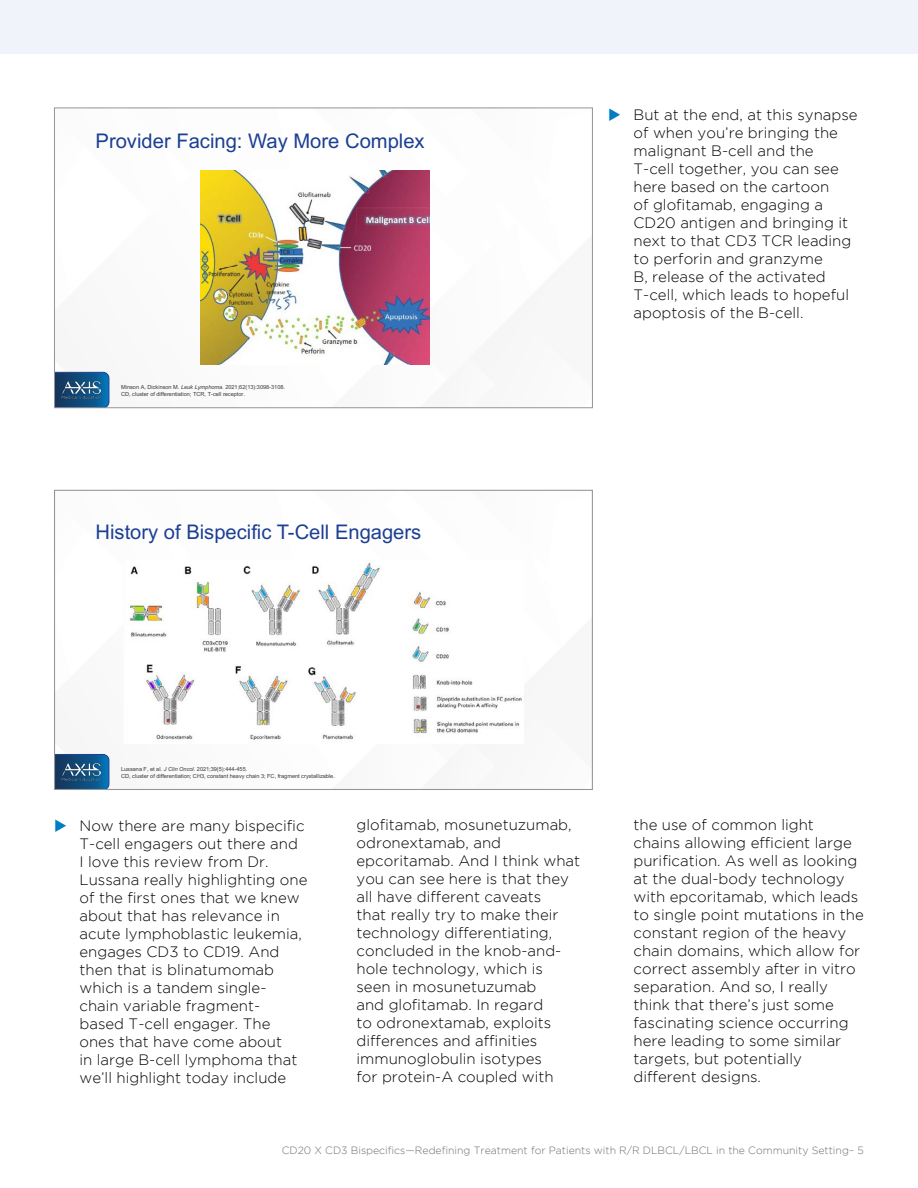
<style>
.page{position:relative;width:918px;height:1188px;background:#fff}
.page>*{position:absolute;margin:0;border:0;box-sizing:border-box;transform-origin:0 0}
.t1{font:20.25px "Arial";color:#1c3f93}
.t2{font:20.1px "Arial";color:#1c3f93}
.t3{font:300 15px/18px "Gotham";color:#000}
.t4{font:300 10.5px "Gotham";color:#6d6e71}
.t5{font:5.55px/6.8px "Arial";letter-spacing:-.005em;color:#3a3a3a}
.s1{font-style:italic}
.s2{color:#007dc3}
</style>
<div class="page">
<div style="left:0;top:0;width:918px;height:54px;background:#f0f3fa"></div>
<svg style="left:56px;top:754px;width:53px;height:34px"></svg>
<img style="left:61px;top:757px;width:40px;height:31px">
<img style="left:130px;top:562px;width:392px;height:178px">
<div style="left:54px;top:490px;width:539px;height:300px;border:1px solid #939598"></div>
<svg style="left:56px;top:372px;width:53px;height:34px"></svg>
<img style="left:61px;top:375px;width:40px;height:31px">
<img style="left:200px;top:170px;width:229px;height:195px">
<div style="left:54px;top:107px;width:539px;height:301px;border:1px solid #939598"></div>
<h1 class="t1" style="left:96px;top:127px;width:331px">Provider Facing: Way More Complex</h1>
<p class="t5" style="left:121px;top:384px;width:165px">Minson A, Dickinson M. <span class="s1">Leuk Lymphoma</span>. 2021;62(13):3098-3108.<br>CD, cluster of differentiation; TCR, T-cell receptor.</p>
<h2 class="t2" style="left:96px;top:518px;width:327px">History of Bispecific T-Cell Engagers</h2>
<p class="t3" style="left:634px;top:105px;width:226px;text-indent:-26px"><span class="s2">◆</span> But at the end, at this synapse of when you’re bringing the malignant B-cell and the<br>T-cell together, you can see here based on the cartoon<br>of glofitamab, engaging a<br>CD20 antigen and bringing it next to that CD3 TCR leading to perforin and granzyme<br>B, release of the activated<br>T-cell, which leads to hopeful apoptosis of the B-cell.</p>
<p class="t5" style="left:121px;top:766px;width:215px">Lussana F, et al. <span class="s1">J Clin Oncol.</span> 2021;39(5):444-455.<br>CD, cluster of differentiation; CH3, constant heavy chain 3; FC, fragment crystallizable.</p>
<p class="t3" style="left:80px;top:816px;width:229px;text-indent:-26px"><span class="s2">◆</span> Now there are many bispecific<br>T-cell engagers out there and<br>I love this review from Dr.<br>Lussana really highlighting one of the first ones that we knew about that has relevance in acute lymphoblastic leukemia, engages CD3 to CD19. And then that is blinatumomab which is a tandem single&shy;chain variable fragment&shy;based T-cell engager. The ones that have come about<br>in large B-cell lymphoma that we’ll highlight today include</p>
<p class="t3" style="left:357px;top:816px;width:225px">glofitamab, mosunetuzumab, odronextamab, and epcoritamab. And I think what you can see here is that they all have different caveats<br>that really try to make their technology differentiating, concluded in the knob-and&shy;hole technology, which is seen in mosunetuzumab<br>and glofitamab. In regard<br>to odronextamab, exploits differences and affinities immunoglobulin isotypes<br>for protein-A coupled with</p>
<p class="t3" style="left:634px;top:816px;width:232px">the use of common light chains allowing efficient large purification. As well as looking at the dual-body technology with epcoritamab, which leads to single point mutations in the constant region of the heavy chain domains, which allow for correct assembly after in vitro separation. And so, I really think that there’s just some fascinating science occurring here leading to some similar targets, but potentially different designs.</p>
<p class="t4" style="left:282px;top:1144px;width:584px">CD20 X CD3 Bispecifics—Redefining Treatment for Patients with R/R DLBCL/LBCL in the Community Setting– 5</p>
</div>
